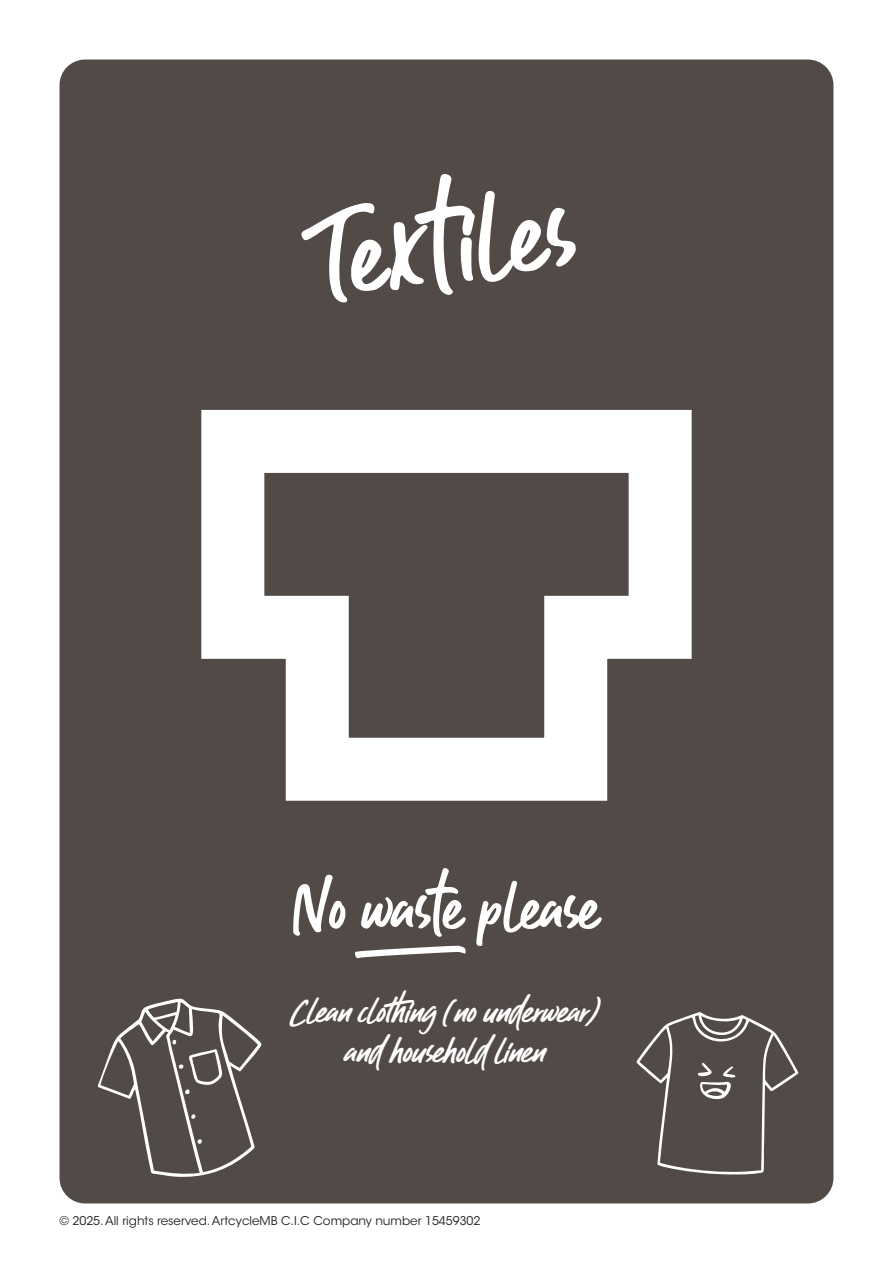
<style>
.page{position:relative;width:893px;height:1263px;background:#fff}
.page>*{position:absolute;margin:0;border:0;box-sizing:border-box;transform-origin:0 0}
.t1{font:112.2px "Guthen Bloots Basic";color:#fff}
.t2{font:73.05px "Guthen Bloots Swash";color:#fff}
.t3{font:64.05px "Guthen Bloots Basic";color:#fff}
.t4{font:33px/39.6px "Guthen Bloots Slant";color:#fff;text-align:center}
.t5{font:12px "ITC Avant Garde Std";color:#231f20}
</style>
<div class="page">
<div style="left:60px;top:60px;width:773px;height:1143px;background:#524a47;border-radius:26px"></div>
<svg style="left:201px;top:409px;width:491px;height:392px"></svg>
<svg style="left:636px;top:1012px;width:162px;height:163px"></svg>
<svg style="left:98px;top:998px;width:164px;height:179px"></svg>
<p class="t1" style="left:317px;top:188px;width:251px;rotate:-7deg">Textiles</p>
<p class="t3" style="left:293px;top:867px;width:308px">No waste please</p>
<p class="t2" style="left:352px;top:919px;width:120px">s</p>
<p class="t4" style="left:293px;top:990px;width:309px">Clean clothing (no underwear) and household linen</p>
<p class="t5" style="left:60px;top:1213px;width:422px">© 2025. All rights reserved. ArtcycleMB C.I.C Company number 15459302</p>
</div>
